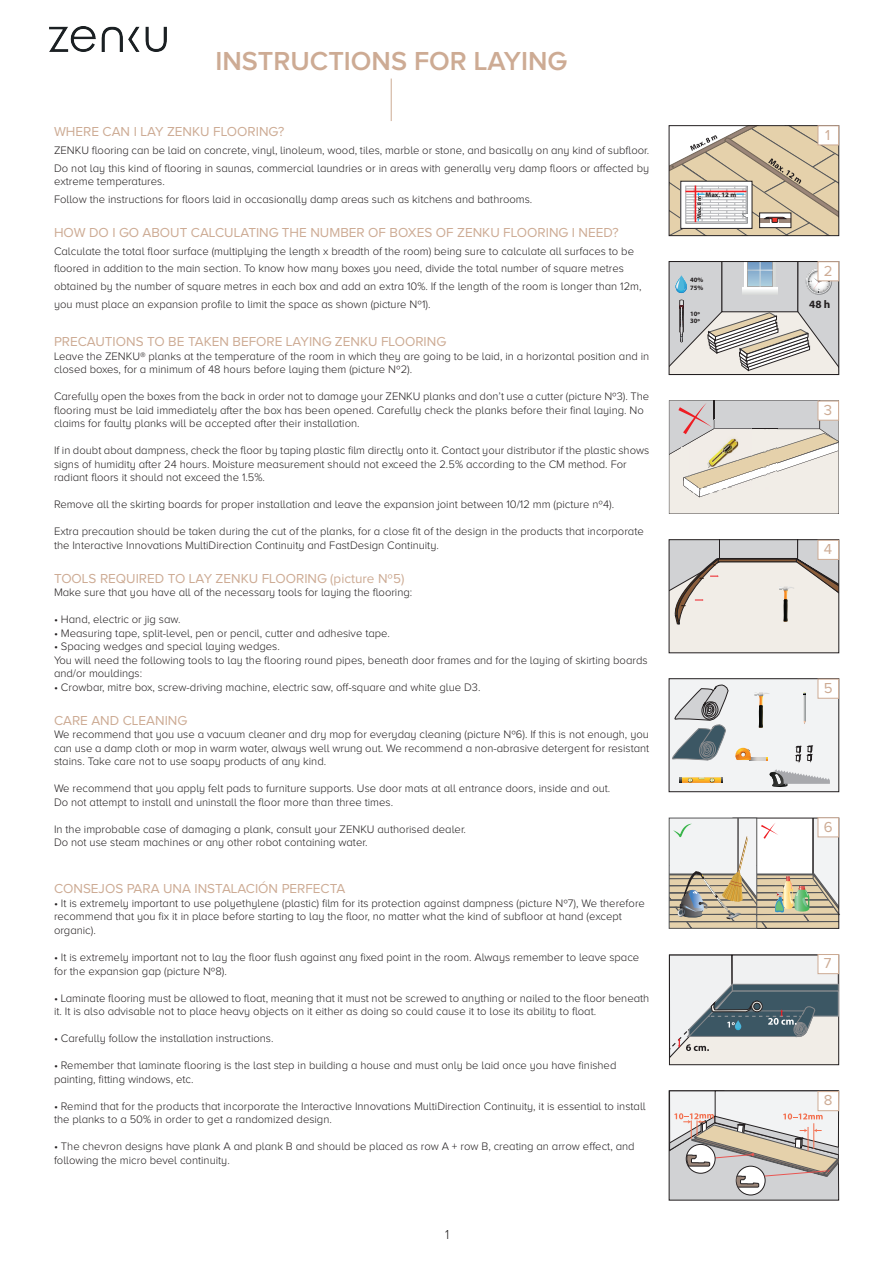
<style>
.page{position:relative;width:893px;height:1263px;background:#fff}
.page>*{position:absolute;margin:0;border:0;box-sizing:border-box;transform-origin:0 0}
.t1{font:600 27px "Proxima Nova A";color:#cdab94}
.t2{font:15px "Proxima Nova A";color:#cdab94}
.t3{font:13.5px "Proxima Nova A";color:#cdab94}
.t4{font:300 13.5px "Proxima Nova A";color:#231f20}
.t5{font:300 11.25px/13.5px "Proxima Nova A";color:#231f20}
.t6{font:700 11.1px "Myriad Pro";color:#231f20}
.t7{font:700 6.75px "Myriad Pro";color:#231f20}
.t8{font:700 6.6px/7.9px "Myriad Pro";color:#231f20}
</style>
<div class="page">
<img style="left:49px;top:27px;width:117px;height:25px">
<hr style="left:391px;top:79px;width:1px;height:42px;background:#cdab94">
<svg style="left:669px;top:126px;width:170px;height:110px"></svg>
<div style="left:759px;top:213px;width:32px;height:15px;border:1px solid #231f20"></div>
<div style="left:818px;top:125px;width:21px;height:20px;background:#fff;border:1px solid #ccaa94"></div>
<svg style="left:671px;top:263px;width:166px;height:110px"></svg>
<div style="left:669px;top:261px;width:170px;height:114px;border:1px solid #231f20"></div>
<div style="left:818px;top:261px;width:21px;height:20px;background:#fff;border:1px solid #cdab94"></div>
<svg style="left:669px;top:400px;width:170px;height:114px"></svg>
<div style="left:818px;top:401px;width:21px;height:20px;background:#fff;border:1px solid #cdab94"></div>
<svg style="left:671px;top:541px;width:166px;height:110px"></svg>
<div style="left:669px;top:539px;width:170px;height:114px;border:1px solid #231f20"></div>
<div style="left:818px;top:540px;width:21px;height:20px;background:#fff;border:1px solid #cdab94"></div>
<svg style="left:671px;top:680px;width:166px;height:110px"></svg>
<div style="left:669px;top:678px;width:170px;height:114px;border:1px solid #231f20"></div>
<div style="left:818px;top:679px;width:21px;height:20px;background:#fff;border:1px solid #cdab94"></div>
<svg style="left:669px;top:818px;width:171px;height:111px"></svg>
<div style="left:818px;top:817px;width:21px;height:20px;background:#fff;border:1px solid #cdab94"></div>
<div style="left:669px;top:955px;width:170px;height:110px;background:#f1ede7"></div>
<svg style="left:668px;top:954px;width:171px;height:106px"></svg>
<div style="left:818px;top:954px;width:21px;height:20px;background:#fff;border:1px solid #cdab94"></div>
<svg style="left:669px;top:1090px;width:170px;height:110px"></svg>
<div style="left:818px;top:1091px;width:21px;height:20px;background:#fff;border:1px solid #cdab94"></div>
<h1 class="t1" style="left:215px;top:46px;width:353px">INSTRUCTIONS FOR LAYING</h1>
<p class="t3" style="left:54px;top:124px;width:232px">WHERE CAN I LAY ZENKU FLOORING?</p>
<p class="t5" style="left:54px;top:141px;width:597px;line-height:17.7px">ZENKU flooring can be laid on concrete, vinyl, linoleum, wood, tiles, marble or stone, and basically on any kind of subfloor.<br>Do not lay this kind of flooring in saunas, commercial laundries or in areas with generally very damp floors or affected by</p>
<p class="t5" style="left:54px;top:172px;width:480px;line-height:17.7px">extreme temperatures.<br>Follow the instructions for floors laid in occasionally damp areas such as kitchens and bathrooms.</p>
<p class="t3" style="left:54px;top:225px;width:566px">HOW DO I GO ABOUT CALCULATING THE NUMBER OF BOXES OF ZENKU FLOORING I NEED?</p>
<p class="t5" style="left:54px;top:242px;width:589px;line-height:17.7px">Calculate the total floor surface (multiplying the length x breadth of the room) being sure to calculate all surfaces to be floored in addition to the main section. To know how many boxes you need, divide the total number of square metres obtained by the number of square metres in each box and add an extra 10%. If the length of the room is longer than 12m, you must place an expansion profile to limit the space as shown (picture Nº1).</p>
<p class="t3" style="left:54px;top:334px;width:394px">PRECAUTIONS TO BE TAKEN BEFORE LAYING ZENKU FLOORING</p>
<p class="t5" style="left:54px;top:349px;width:597px">Leave the ZENKU® planks at the temperature of the room in which they are going to be laid, in a horizontal position and in closed boxes, for a minimum of 48 hours before laying them (picture Nº2).</p>
<p class="t5" style="left:54px;top:389px;width:597px">Carefully open the boxes from the back in order not to damage your ZENKU planks and don’t use a cutter (picture Nº3). The flooring must be laid immediately after the box has been opened. Carefully check the planks before their final laying. No claims for faulty planks will be accepted after their installation.</p>
<p class="t5" style="left:54px;top:443px;width:597px">If in doubt about dampness, check the floor by taping plastic film directly onto it. Contact your distributor if the plastic shows signs of humidity after 24 hours. Moisture measurement should not exceed the 2.5% according to the CM method. For radiant floors it should not exceed the 1.5%.</p>
<p class="t5" style="left:54px;top:497px;width:562px">Remove all the skirting boards for proper installation and leave the expansion joint between 10/12 mm (picture nº4).</p>
<p class="t5" style="left:54px;top:524px;width:591px">Extra precaution should be taken during the cut of the planks, for a close fit of the design in the products that incorporate the Interactive Innovations MultiDirection Continuity and FastDesign Continuity.</p>
<p class="t3" style="left:54px;top:570px;width:352px">TOOLS REQUIRED TO LAY ZENKU FLOORING (picture Nº5)</p>
<p class="t5" style="left:54px;top:585px;width:360px">Make sure that you have all of the necessary tools for laying the flooring:</p>
<p class="t5" style="left:54px;top:612px;width:128px">• Hand, electric or jig saw.</p>
<p class="t5" style="left:54px;top:626px;width:338px">• Measuring tape, split-level, pen or pencil, cutter and adhesive tape.</p>
<p class="t5" style="left:54px;top:639px;width:595px">• Spacing wedges and special laying wedges.<br>You will need the following tools to lay the flooring round pipes, beneath door frames and for the laying of skirting boards and/or mouldings:</p>
<p class="t5" style="left:54px;top:680px;width:428px">• Crowbar, mitre box, screw-driving machine, electric saw, off-square and white glue D3.</p>
<p class="t3" style="left:54px;top:712px;width:135px">CARE AND CLEANING</p>
<p class="t5" style="left:54px;top:727px;width:597px;text-align:justify">We recommend that you use a vacuum cleaner and dry mop for everyday cleaning (picture Nº6). If this is not enough, you can use a damp cloth or mop in warm water, always well wrung out. We recommend a non-abrasive detergent for resistant stains. Take care not to use soapy products of any kind.</p>
<p class="t5" style="left:54px;top:781px;width:558px">We recommend that you apply felt pads to furniture supports. Use door mats at all entrance doors, inside and out.<br>Do not attempt to install and uninstall the floor more than three times.</p>
<p class="t5" style="left:54px;top:822px;width:414px">In the improbable case of damaging a plank, consult your ZENKU authorised dealer.<br>Do not use steam machines or any other robot containing water.</p>
<p class="t3" style="left:54px;top:881px;width:293px">CONSEJOS PARA UNA INSTALACIÓN PERFECTA</p>
<p class="t5" style="left:54px;top:896px;width:592px">• It is extremely important to use polyethylene (plastic) film for its protection against dampness (picture Nº7), We therefore recommend that you fix it in place before starting to lay the floor, no matter what the kind of subfloor at hand (except organic).</p>
<p class="t5" style="left:54px;top:950px;width:587px">• It is extremely important not to lay the floor flush against any fixed point in the room. Always remember to leave space for the expansion gap (picture Nº8).</p>
<p class="t5" style="left:54px;top:991px;width:597px">• Laminate flooring must be allowed to float, meaning that it must not be screwed to anything or nailed to the floor beneath it. It is also advisable not to place heavy objects on it either as doing so could cause it to lose its ability to float.</p>
<p class="t5" style="left:54px;top:1031px;width:221px">• Carefully follow the installation instructions.</p>
<p class="t5" style="left:54px;top:1058px;width:564px">• Remember that laminate flooring is the last step in building a house and must only be laid once you have finished painting, fitting windows, etc.</p>
<p class="t5" style="left:54px;top:1099px;width:593px">• Remind that for the products that incorporate the Interactive Innovations MultiDirection Continuity, it is essential to install the planks to a 50% in order to get a randomized design.</p>
<p class="t5" style="left:54px;top:1139px;width:582px">• The chevron designs have plank A and plank B and should be placed as row A + row B, creating an arrow effect, and following the micro bevel continuity.</p>
<p class="t4" style="left:445px;top:1227px;width:6px">1</p>
<p class="t7" style="left:706px;top:190px;width:32px">Max. 12 m</p>
<p class="t8" style="left:690px;top:275px;width:15px">40%<br>75%</p>
<p class="t8" style="left:690px;top:309px;width:11px">10º<br>30º</p>
<h2 class="t2" style="left:825px;top:126px;width:7px">1</h2>
<h2 class="t2" style="left:824px;top:262px;width:10px">2</h2>
<p class="t6" style="left:809px;top:297px;width:23px">48 h</p>
<h2 class="t2" style="left:824px;top:402px;width:10px">3</h2>
<h2 class="t2" style="left:824px;top:541px;width:10px">4</h2>
<h2 class="t2" style="left:824px;top:680px;width:10px">5</h2>
<h2 class="t2" style="left:824px;top:818px;width:10px">6</h2>
<h2 class="t2" style="left:824px;top:955px;width:9px">7</h2>
<h2 class="t2" style="left:824px;top:1092px;width:10px">8</h2>
</div>
